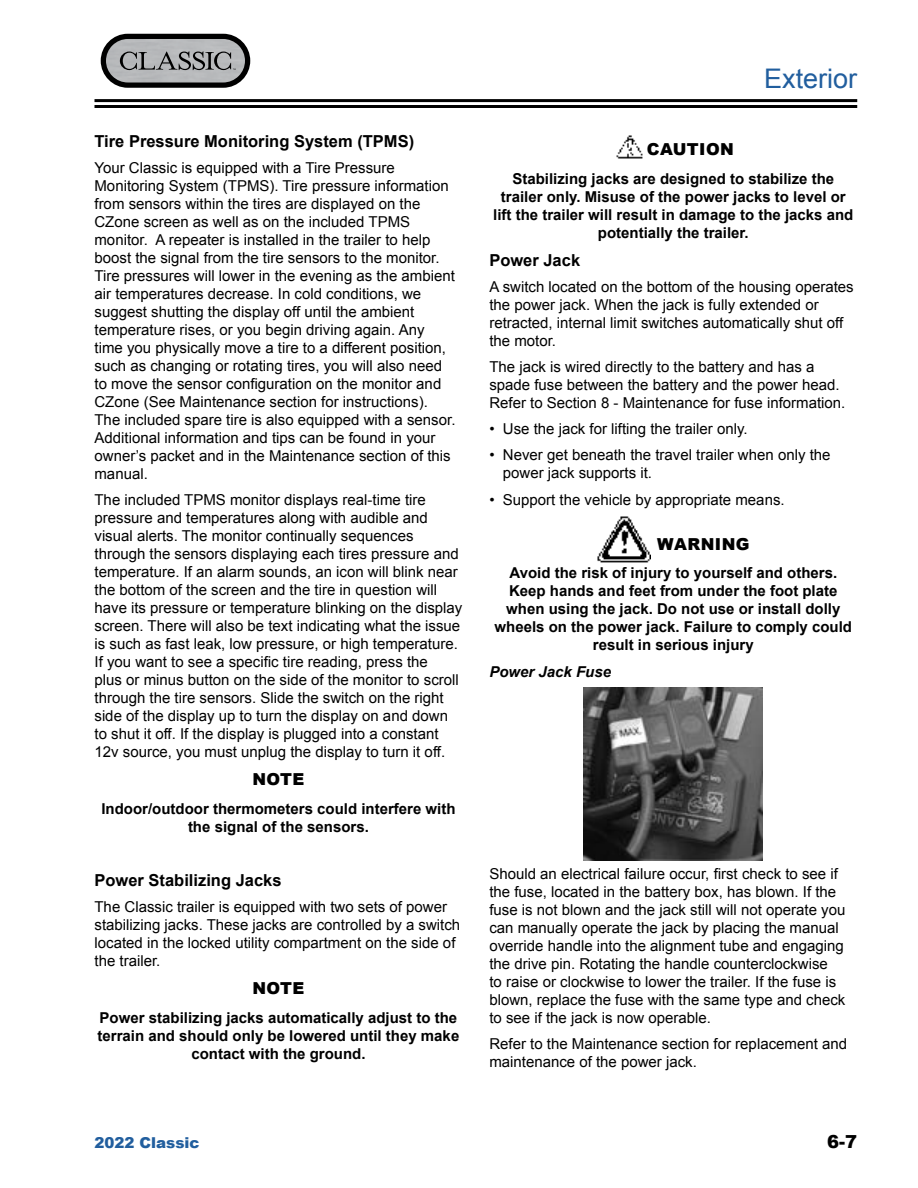
<style>
.page{position:relative;width:918px;height:1188px;background:#fff}
.page>*{position:absolute;margin:0;border:0;box-sizing:border-box;transform-origin:0 0}
.t1{font:27px "Arial";color:#215e9e}
.t2{font:900 18px "Arial";color:#000}
.t3{font:700 16.5px "Arial";color:#000}
.t4{font:900 16.5px "Arial";letter-spacing:.025em;color:#000}
.t5{font:15px/18px "Arial";color:#000}
.t6{font:700 15px/18px "Arial";color:#000;text-align:center}
.t7{font:italic 700 15px "Arial";color:#000}
.t8{font:900 15px "Arial";color:#215e9e}
</style>
<div class="page">
<hr style="left:94px;top:105px;width:763px;height:3px;background:#000">
<hr style="left:94px;top:99px;width:763px;height:3px;background:#000">
<div style="left:101px;top:34px;width:149px;height:54px;background:#000;border-radius:27px"></div>
<img style="left:106px;top:39px;width:139px;height:44px">
<svg style="left:120px;top:51px;width:116px;height:19px;background:#8a8b8d"></svg>
<img style="left:616px;top:135px;width:27px;height:24px">
<img style="left:597px;top:516px;width:54px;height:47px">
<img style="left:583px;top:688px;width:179px;height:173px">
<p class="t3" style="left:94px;top:130px;width:321px">Tire Pressure Monitoring System (TPMS)</p>
<p class="t5" style="left:94px;top:159px;width:362px">Your Classic is equipped with a Tire Pressure Monitoring System (TPMS). Tire pressure information from sensors within the tires are displayed on the CZone screen as well as on the included TPMS monitor. A repeater is installed in the trailer to help boost the signal from the tire sensors to the monitor.<br>Tire pressures will lower in the evening as the ambient air temperatures decrease. In cold conditions, we suggest shutting the display off until the ambient temperature rises, or you begin driving again. Any time you physically move a tire to a different position, such as changing or rotating tires, you will also need to move the sensor configuration on the monitor and CZone (See Maintenance section for instructions).<br>The included spare tire is also equipped with a sensor.<br>Additional information and tips can be found in your owner’s packet and in the Maintenance section of this manual.</p>
<p class="t5" style="left:94px;top:491px;width:369px">The included TPMS monitor displays real-time tire pressure and temperatures along with audible and visual alerts. The monitor continually sequences through the sensors displaying each tires pressure and temperature. If an alarm sounds, an icon will blink near the bottom of the screen and the tire in question will have its pressure or temperature blinking on the display screen. There will also be text indicating what the issue is such as fast leak, low pressure, or high temperature.<br>If you want to see a specific tire reading, press the<br>plus or minus button on the side of the monitor to scroll through the tire sensors. Slide the switch on the right side of the display up to turn the display on and down to shut it off. If the display is plugged into a constant 12v source, you must unplug the display to turn it off.</p>
<p class="t4" style="left:252px;top:767px;width:54px">NOTE</p>
<p class="t6" style="left:101px;top:800px;width:356px">Indoor/outdoor thermometers could interfere with the signal of the sensors.</p>
<p class="t3" style="left:94px;top:869px;width:189px">Power Stabilizing Jacks</p>
<p class="t5" style="left:94px;top:898px;width:367px">The Classic trailer is equipped with two sets of power stabilizing jacks. These jacks are controlled by a switch located in the locked utility compartment on the side of the trailer.</p>
<p class="t4" style="left:252px;top:976px;width:54px">NOTE</p>
<p class="t6" style="left:98px;top:1009px;width:363px">Power stabilizing jacks automatically adjust to the terrain and should only be lowered until they make contact with the ground.</p>
<h1 class="t1" style="left:764px;top:61px;width:95px">Exterior</h1>
<p class="t4" style="left:647px;top:137px;width:89px">CAUTION</p>
<p class="t6" style="left:493px;top:170px;width:362px">Stabilizing jacks are designed to stabilize the trailer only. Misuse of the power jacks to level or lift the trailer will result in damage to the jacks and potentially the trailer.</p>
<p class="t3" style="left:489px;top:249px;width:92px">Power Jack</p>
<p class="t5" style="left:489px;top:278px;width:366px">A switch located on the bottom of the housing operates the power jack. When the jack is fully extended or retracted, internal limit switches automatically shut off the motor.</p>
<p class="t5" style="left:489px;top:358px;width:355px">The jack is wired directly to the battery and has a spade fuse between the battery and the power head.<br>Refer to Section 8 - Maintenance for fuse information.</p>
<p class="t5" style="left:489px;top:420px;width:257px">• Use the jack for lifting the trailer only.</p>
<p class="t5" style="left:503px;top:446px;width:329px;text-indent:-14px">• Never get beneath the travel trailer when only the power jack supports it.</p>
<p class="t5" style="left:489px;top:490px;width:294px">• Support the vehicle by appropriate means.</p>
<p class="t4" style="left:657px;top:532px;width:94px">WARNING</p>
<p class="t6" style="left:495px;top:565px;width:359px">Avoid the risk of injury to yourself and others.<br>Keep hands and feet from under the foot plate when using the jack. Do not use or install dolly wheels on the power jack. Failure to comply could result in serious injury</p>
<p class="t7" style="left:489px;top:662px;width:123px">Power Jack Fuse</p>
<p class="t5" style="left:489px;top:865px;width:358px">Should an electrical failure occur, first check to see if the fuse, located in the battery box, has blown. If the fuse is not blown and the jack still will not operate you can manually operate the jack by placing the manual override handle into the alignment tube and engaging the drive pin. Rotating the handle counterclockwise<br>to raise or clockwise to lower the trailer. If the fuse is blown, replace the fuse with the same type and check to see if the jack is now operable.</p>
<p class="t5" style="left:489px;top:1035px;width:359px">Refer to the Maintenance section for replacement and maintenance of the power jack.</p>
<p class="t8" style="left:94px;top:1131px;width:107px">2022 Classic</p>
<p class="t2" style="left:827px;top:1128px;width:32px">6-7</p>
</div>
